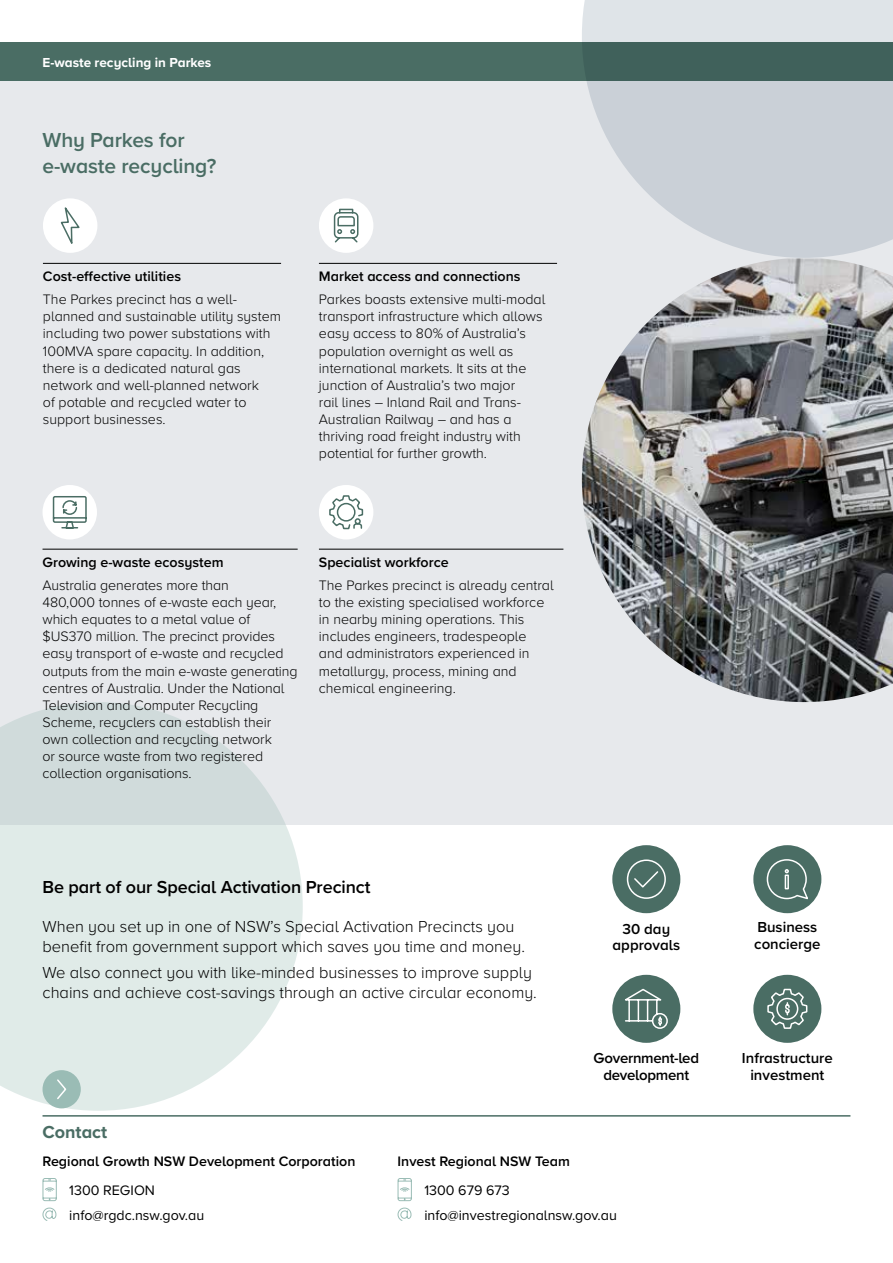
<style>
.page{position:relative;width:893px;height:1263px;background:#fff}
.page>*{position:absolute;margin:0;border:0;box-sizing:border-box;transform-origin:0 0}
.Subheading_1{font:600 21px/25.2px "Proxima Nova A";letter-spacing:-.005em;color:#4a6d64}
.Subheading_1-2{font:600 18px "Proxima Nova A";letter-spacing:-.005em;color:#000}
.Contact_heading{font:700 18px "Proxima Nova A";color:#4a6d64}
.Body_copy{font:300 16.5px/19.8px "Proxima Nova A";color:#000}
.Infographic_text{font:600 15px/16.5px "Proxima Nova A";color:#000;text-align:center}
.Infographic_text-2{font:600 15px/16.5px "Proxima Nova A";letter-spacing:-.02em;color:#000;text-align:center}
.Body_copy-2{font:300 14.25px/17.1px "Proxima Nova A";color:#000}
.Contact_Entities{font:600 14.25px "Proxima Nova A";color:#000}
.Contact_details{font:14.25px "Proxima Nova A";color:#000}
.Subheading_2_Overlin{font:600 14.25px "Proxima Nova A";color:#000}
.t1{font:700 13.5px "Proxima Nova A";color:#fff}
</style>
<div class="page">
<div style="left:0;top:81px;width:893px;height:744px;background:#e7e9ec"></div>
<div style="left:0;top:43px;width:893px;height:38px;background:#4a6d64"></div>
<img style="left:582px;top:258px;width:311px;height:444px">
<svg style="left:582px;top:0;width:311px;height:258px;fill:#cad0d7"></svg>
<svg style="left:0;top:702px;width:303px;height:409px;fill:#e0ebe8"></svg>
<div style="left:43px;top:198px;width:54px;height:55px;background:#fff;border-radius:50%"></div>
<svg style="left:60px;top:207px;width:20px;height:37px"></svg>
<hr style="left:43px;top:263px;width:238px;height:1px;background:#000">
<div style="left:319px;top:198px;width:54px;height:55px;background:#fff;border-radius:50%"></div>
<svg style="left:333px;top:208px;width:26px;height:35px"></svg>
<hr style="left:319px;top:263px;width:238px;height:1px;background:#000">
<div style="left:43px;top:485px;width:54px;height:54px;background:#fff;border-radius:50%"></div>
<svg style="left:52px;top:496px;width:35px;height:33px"></svg>
<hr style="left:43px;top:549px;width:255px;height:1px;background:#000">
<div style="left:319px;top:485px;width:54px;height:54px;background:#fff;border-radius:50%"></div>
<svg style="left:329px;top:495px;width:35px;height:35px"></svg>
<hr style="left:319px;top:549px;width:244px;height:1px;background:#000">
<div style="left:612px;top:845px;width:68px;height:68px;background:#4a6d64;border-radius:50%"></div>
<svg style="left:626px;top:859px;width:40px;height:40px"></svg>
<div style="left:753px;top:845px;width:68px;height:68px;background:#4a6d64;border-radius:50%"></div>
<svg style="left:766px;top:859px;width:42px;height:41px"></svg>
<div style="left:612px;top:975px;width:68px;height:68px;background:#4a6d64;border-radius:50%"></div>
<svg style="left:625px;top:988px;width:43px;height:41px"></svg>
<div style="left:753px;top:975px;width:68px;height:68px;background:#4a6d64;border-radius:50%"></div>
<svg style="left:767px;top:988px;width:41px;height:41px"></svg>
<div style="left:43px;top:1070px;width:38px;height:38px;background:#9abcb5;border-radius:50%"></div>
<svg style="left:57px;top:1079px;width:10px;height:20px"></svg>
<hr style="left:43px;top:1115px;width:807px;height:1px;background:#4a6d64">
<svg style="left:42px;top:1178px;width:15px;height:23px"></svg>
<svg style="left:42px;top:1207px;width:15px;height:14px"></svg>
<svg style="left:397px;top:1178px;width:15px;height:23px"></svg>
<svg style="left:397px;top:1207px;width:15px;height:14px"></svg>
<p class="t1" style="left:43px;top:52px;width:170px">E-waste recycling in Parkes</p>
<h2 class="Subheading_1" style="left:43px;top:127px;width:175px">Why Parkes for e-waste recycling?</h2>
<p class="Contact_Entities" style="left:43px;top:265px;width:140px">Cost-effective utilities</p>
<p class="Body_copy-2" style="left:43px;top:290px;width:240px">The Parkes precinct has a well&shy;planned and sustainable utility system including two power substations with 100MVA spare capacity. In addition, there is a dedicated natural gas network and well-planned network<br>of potable and recycled water to support businesses.</p>
<h3 class="Subheading_2_Overlin" style="left:319px;top:265px;width:203px">Market access and connections</h3>
<p class="Body_copy-2" style="left:319px;top:290px;width:228px">Parkes boasts extensive multi-modal transport infrastructure which allows easy access to 80% of Australia’s population overnight as well as international markets. It sits at the junction of Australia’s two major<br>rail lines – Inland Rail and Trans-Australian Railway – and has a thriving road freight industry with potential for further growth.</p>
<h3 class="Subheading_2_Overlin" style="left:43px;top:551px;width:183px">Growing e-waste ecosystem</h3>
<p class="Body_copy-2" style="left:43px;top:576px;width:257px">Australia generates more than<br>480,000 tonnes of e-waste each year, which equates to a metal value of $US370 million. The precinct provides easy transport of e-waste and recycled outputs from the main e-waste generating centres of Australia. Under the National Television and Computer Recycling Scheme, recyclers can establish their own collection and recycling network<br>or source waste from two registered collection organisations.</p>
<h3 class="Subheading_2_Overlin" style="left:319px;top:551px;width:131px">Specialist workforce</h3>
<p class="Body_copy-2" style="left:319px;top:576px;width:236px">The Parkes precinct is already central to the existing specialised workforce in nearby mining operations. This includes engineers, tradespeople and administrators experienced in metallurgy, process, mining and chemical engineering.</p>
<h2 class="Subheading_1-2" style="left:43px;top:874px;width:329px">Be part of our Special Activation Precinct</h2>
<p class="Body_copy" style="left:43px;top:916px;width:484px">When you set up in one of NSW’s Special Activation Precincts you benefit from government support which saves you time and money.</p>
<p class="Body_copy" style="left:43px;top:962px;width:496px">We also connect you with like-minded businesses to improve supply chains and achieve cost-savings through an active circular economy.</p>
<p class="Infographic_text" style="left:613px;top:920px;width:69px">30 day approvals</p>
<p class="Infographic_text" style="left:754px;top:918px;width:68px;text-align:left">Business concierge</p>
<p class="Infographic_text-2" style="left:594px;top:1049px;width:107px">Government-led development</p>
<p class="Infographic_text" style="left:742px;top:1049px;width:92px">Infrastructure investment</p>
<h2 class="Contact_heading" style="left:43px;top:1118px;width:66px">Contact</h2>
<p class="Contact_Entities" style="left:43px;top:1150px;width:314px">Regional Growth NSW Development Corporation</p>
<p class="Contact_details" style="left:69px;top:1180px;width:87px">1300 REGION</p>
<p class="Contact_details" style="left:69px;top:1204px;width:136px">info@rgdc.nsw.gov.au</p>
<p class="Contact_Entities" style="left:398px;top:1150px;width:174px">Invest Regional NSW Team</p>
<p class="Contact_details" style="left:424px;top:1180px;width:87px">1300 679 673</p>
<p class="Contact_details" style="left:424px;top:1204px;width:194px">info@investregionalnsw.gov.au</p>
</div>
